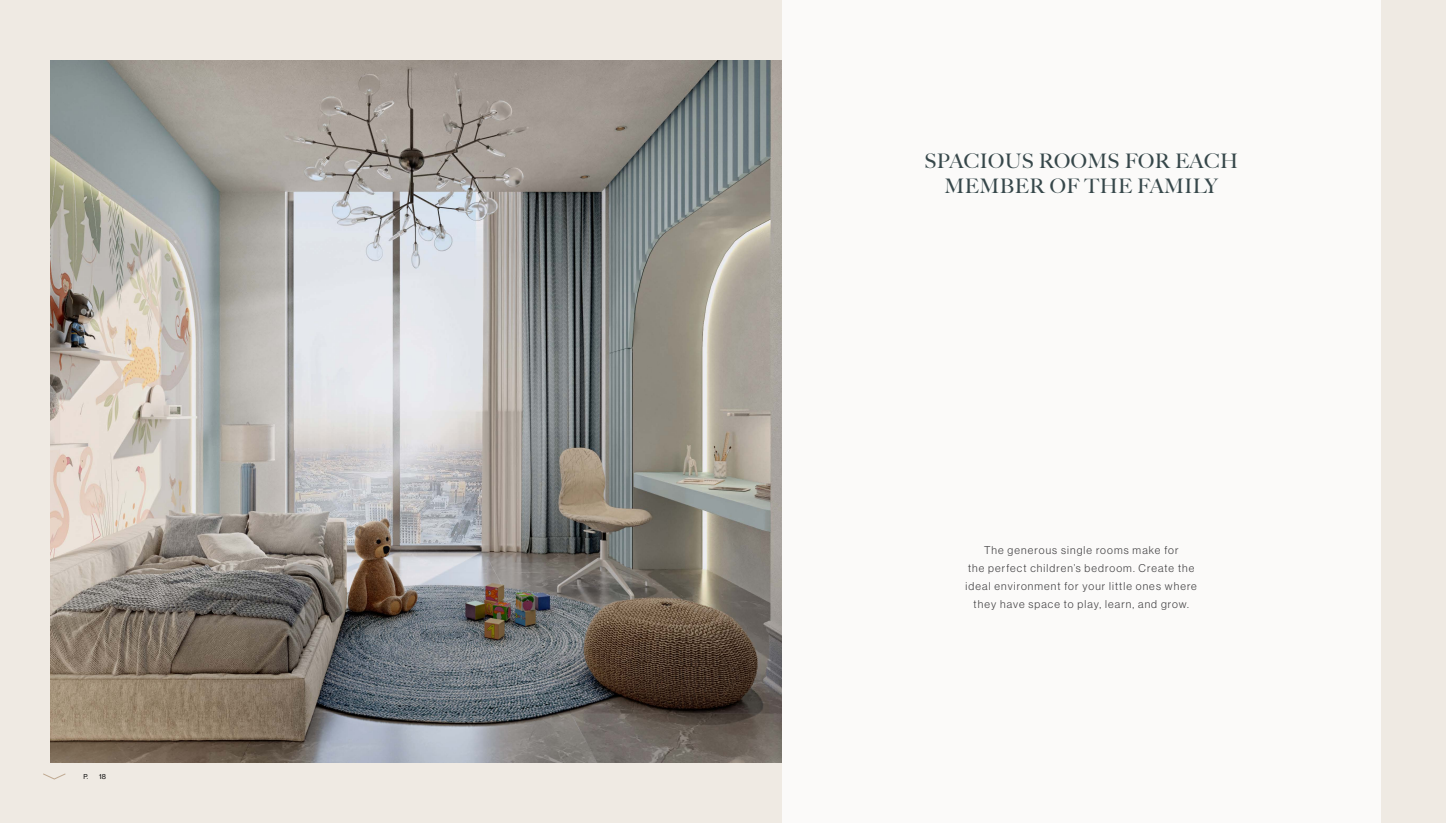
<style>
.page{position:relative;width:1446px;height:823px;background:#fff}
.page>*{position:absolute;margin:0;border:0;box-sizing:border-box;transform-origin:0 0}
.t1{font:20px/24.8px "Big Caslon FB";letter-spacing:.02em;color:#36474a;text-align:center}
.t2{font:11px/18.2px "N Haas Grotesk DS Pro 45 Lt";letter-spacing:.1em;color:#414042;text-align:center}
.t3{font:6.9px "N Haas Grotesk DS Pro 55 Rg";color:#000}
</style>
<div class="page">
<div style="left:781px;top:0;width:600px;height:822px;background:#fbfaf9"></div>
<div style="left:0;top:0;width:781px;height:822px;background:#efeae3"></div>
<img style="left:50px;top:60px;width:731px;height:702px">
<svg style="left:43px;top:773px;width:23px;height:6px"></svg>
<div style="left:1381px;top:0;width:65px;height:822px;background:#efeae3"></div>
<p class="t3" style="left:83px;top:772px;width:24px">P. 18</p>
<h1 class="t1" style="left:924px;top:148px;width:315px">SPACIOUS ROOMS FOR EACH<br>MEMBER OF THE FAMILY</h1>
<p class="t2" style="left:965px;top:540px;width:233px">The generous single rooms make for<br>the perfect children’s bedroom. Create the ideal environment for your little ones where they have space to play, learn, and grow.</p>
</div>
